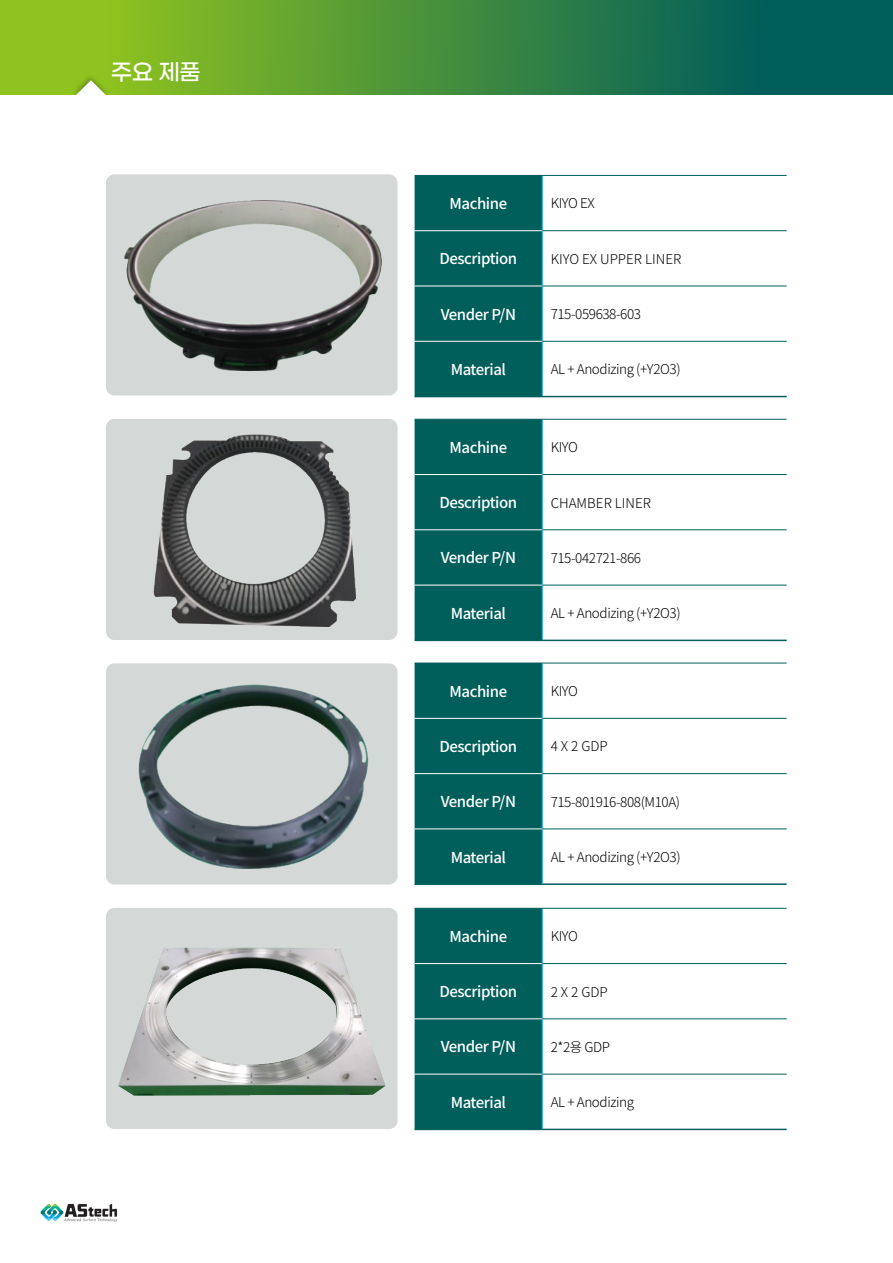
<style>
.page{position:relative;width:893px;height:1263px;background:#fff}
.page>*{position:absolute;margin:0;border:0;box-sizing:border-box;transform-origin:0 0}
.t1{font:500 22.5px "Gmarket Sans";color:#fff}
.t2{font:500 15px "Noto Sans CJ Kkr";letter-spacing:-.03em;color:#fff}
.t3{font:300 13.5px "Noto Sans CJ Kkr";letter-spacing:-.03em;color:#000}
.t4{font:300 13.5px "Noto Sans CJ Kkr";color:#000}
</style>
<div class="page">
<div style="left:0;top:0;width:893px;height:95px;background:linear-gradient(to right,#9dcd19,#005162)"></div>
<div style="left:71px;top:73px;width:39px;height:25px;background:#000;opacity:.3"></div>
<svg style="left:76px;top:80px;width:30px;height:18px"></svg>
<img style="left:40px;top:1203px;width:78px;height:19px">
<div style="left:415px;top:176px;width:127px;height:220px;background:#005e5b"></div>
<hr style="left:542px;top:231px;width:1px;height:55px;background:#00a0e9">
<hr style="left:542px;top:286px;width:1px;height:55px;background:#00a0e9">
<hr style="left:542px;top:341px;width:1px;height:55px;background:#00a0e9">
<hr style="left:542px;top:176px;width:1px;height:55px;background:#00a0e9">
<hr style="left:415px;top:230px;width:127px;height:1px;background:#fff">
<hr style="left:415px;top:286px;width:127px;height:1px;background:#fff">
<hr style="left:415px;top:341px;width:127px;height:1px;background:#fff">
<hr style="left:542px;top:175px;width:245px;height:1px;background:#005e5b">
<hr style="left:543px;top:230px;width:244px;height:1px;background:#005e5b">
<hr style="left:543px;top:286px;width:244px;height:1px;background:#005e5b">
<hr style="left:543px;top:341px;width:244px;height:1px;background:#005e5b">
<hr style="left:542px;top:396px;width:245px;height:1px;background:#005e5b">
<hr style="left:415px;top:175px;width:127px;height:1px;background:#005e5b">
<hr style="left:415px;top:396px;width:127px;height:1px;background:#005e5b">
<div style="left:415px;top:420px;width:127px;height:220px;background:#005e5b"></div>
<hr style="left:542px;top:474px;width:1px;height:56px;background:#00a0e9">
<hr style="left:542px;top:530px;width:1px;height:55px;background:#00a0e9">
<hr style="left:542px;top:585px;width:1px;height:55px;background:#00a0e9">
<hr style="left:542px;top:420px;width:1px;height:54px;background:#00a0e9">
<hr style="left:415px;top:474px;width:127px;height:1px;background:#fff">
<hr style="left:415px;top:529px;width:127px;height:1px;background:#fff">
<hr style="left:415px;top:585px;width:127px;height:1px;background:#fff">
<hr style="left:542px;top:419px;width:245px;height:1px;background:#005e5b">
<hr style="left:543px;top:474px;width:244px;height:1px;background:#005e5b">
<hr style="left:543px;top:529px;width:244px;height:1px;background:#005e5b">
<hr style="left:543px;top:585px;width:244px;height:1px;background:#005e5b">
<hr style="left:542px;top:640px;width:245px;height:1px;background:#005e5b">
<hr style="left:415px;top:419px;width:127px;height:1px;background:#005e5b">
<hr style="left:415px;top:640px;width:127px;height:1px;background:#005e5b">
<div style="left:415px;top:664px;width:127px;height:219px;background:#005e5b"></div>
<hr style="left:542px;top:718px;width:1px;height:56px;background:#00a0e9">
<hr style="left:542px;top:774px;width:1px;height:55px;background:#00a0e9">
<hr style="left:542px;top:829px;width:1px;height:54px;background:#00a0e9">
<hr style="left:542px;top:663px;width:1px;height:55px;background:#00a0e9">
<hr style="left:415px;top:718px;width:127px;height:1px;background:#fff">
<hr style="left:415px;top:773px;width:127px;height:1px;background:#fff">
<hr style="left:415px;top:828px;width:127px;height:1px;background:#fff">
<hr style="left:542px;top:663px;width:245px;height:1px;background:#005e5b">
<hr style="left:543px;top:718px;width:244px;height:1px;background:#005e5b">
<hr style="left:543px;top:773px;width:244px;height:1px;background:#005e5b">
<hr style="left:543px;top:828px;width:244px;height:1px;background:#005e5b">
<hr style="left:542px;top:883px;width:245px;height:2px;background:#005e5b">
<hr style="left:415px;top:663px;width:127px;height:1px;background:#005e5b">
<hr style="left:415px;top:883px;width:127px;height:2px;background:#005e5b">
<div style="left:415px;top:909px;width:127px;height:220px;background:#005e5b"></div>
<hr style="left:542px;top:963px;width:1px;height:56px;background:#00a0e9">
<hr style="left:542px;top:1019px;width:1px;height:55px;background:#00a0e9">
<hr style="left:542px;top:1074px;width:1px;height:55px;background:#00a0e9">
<hr style="left:542px;top:909px;width:1px;height:54px;background:#00a0e9">
<hr style="left:415px;top:963px;width:127px;height:1px;background:#fff">
<hr style="left:415px;top:1018px;width:127px;height:1px;background:#fff">
<hr style="left:415px;top:1074px;width:127px;height:1px;background:#fff">
<hr style="left:415px;top:908px;width:127px;height:1px;background:#005e5b">
<hr style="left:415px;top:1129px;width:127px;height:1px;background:#005e5b">
<hr style="left:542px;top:908px;width:245px;height:1px;background:#005e5b">
<hr style="left:543px;top:963px;width:244px;height:1px;background:#005e5b">
<hr style="left:543px;top:1018px;width:244px;height:1px;background:#005e5b">
<hr style="left:543px;top:1074px;width:244px;height:1px;background:#005e5b">
<hr style="left:542px;top:1129px;width:245px;height:1px;background:#005e5b">
<div style="left:106px;top:174px;width:292px;height:221px;background:#d4d9d8;border-radius:9px"></div>
<img style="left:124px;top:200px;width:258px;height:172px">
<div style="left:106px;top:663px;width:292px;height:221px;background:#d4d9d8;border-radius:9px"></div>
<img style="left:138px;top:671px;width:260px;height:213px">
<img style="left:106px;top:423px;width:292px;height:217px">
<div style="left:106px;top:908px;width:292px;height:221px;background:#d4d9d8;border-radius:9px"></div>
<img style="left:118px;top:943px;width:280px;height:159px">
<h1 class="t1" style="left:111px;top:60px;width:92px">주요 제품</h1>
<p class="t2" style="left:450px;top:195px;width:59px">Machine</p>
<p class="t3" style="left:551px;top:196px;width:46px">KIYO EX</p>
<p class="t2" style="left:439px;top:250px;width:79px">Description</p>
<p class="t4" style="left:551px;top:251px;width:132px">KIYO EX UPPER LINER</p>
<p class="t2" style="left:441px;top:306px;width:77px">Vender P/N</p>
<p class="t3" style="left:551px;top:306px;width:92px">715-059638-603</p>
<p class="t2" style="left:451px;top:361px;width:57px">Material</p>
<p class="t3" style="left:551px;top:362px;width:131px">AL + Anodizing (+Y2O3)</p>
<p class="t2" style="left:450px;top:439px;width:59px">Machine</p>
<p class="t3" style="left:551px;top:440px;width:29px">KIYO</p>
<p class="t2" style="left:439px;top:494px;width:79px">Description</p>
<p class="t4" style="left:551px;top:495px;width:102px">CHAMBER LINER</p>
<p class="t2" style="left:441px;top:549px;width:77px">Vender P/N</p>
<p class="t3" style="left:551px;top:550px;width:92px">715-042721-866</p>
<p class="t2" style="left:451px;top:605px;width:57px">Material</p>
<p class="t3" style="left:551px;top:605px;width:131px">AL + Anodizing (+Y2O3)</p>
<p class="t2" style="left:450px;top:683px;width:59px">Machine</p>
<p class="t3" style="left:551px;top:683px;width:29px">KIYO</p>
<p class="t2" style="left:439px;top:738px;width:79px">Description</p>
<p class="t3" style="left:551px;top:739px;width:59px">4 X 2 GDP</p>
<p class="t2" style="left:441px;top:793px;width:77px">Vender P/N</p>
<p class="t3" style="left:551px;top:794px;width:131px">715-801916-808(M10A)</p>
<p class="t2" style="left:451px;top:848px;width:57px">Material</p>
<p class="t3" style="left:551px;top:849px;width:131px">AL + Anodizing (+Y2O3)</p>
<p class="t2" style="left:450px;top:928px;width:59px">Machine</p>
<p class="t3" style="left:551px;top:929px;width:29px">KIYO</p>
<p class="t2" style="left:439px;top:983px;width:79px">Description</p>
<p class="t3" style="left:551px;top:984px;width:59px">2 X 2 GDP</p>
<p class="t2" style="left:441px;top:1038px;width:77px">Vender P/N</p>
<p class="t3" style="left:551px;top:1039px;width:61px">2*2용 GDP</p>
<p class="t2" style="left:451px;top:1094px;width:57px">Material</p>
<p class="t3" style="left:551px;top:1094px;width:85px">AL + Anodizing</p>
</div>
